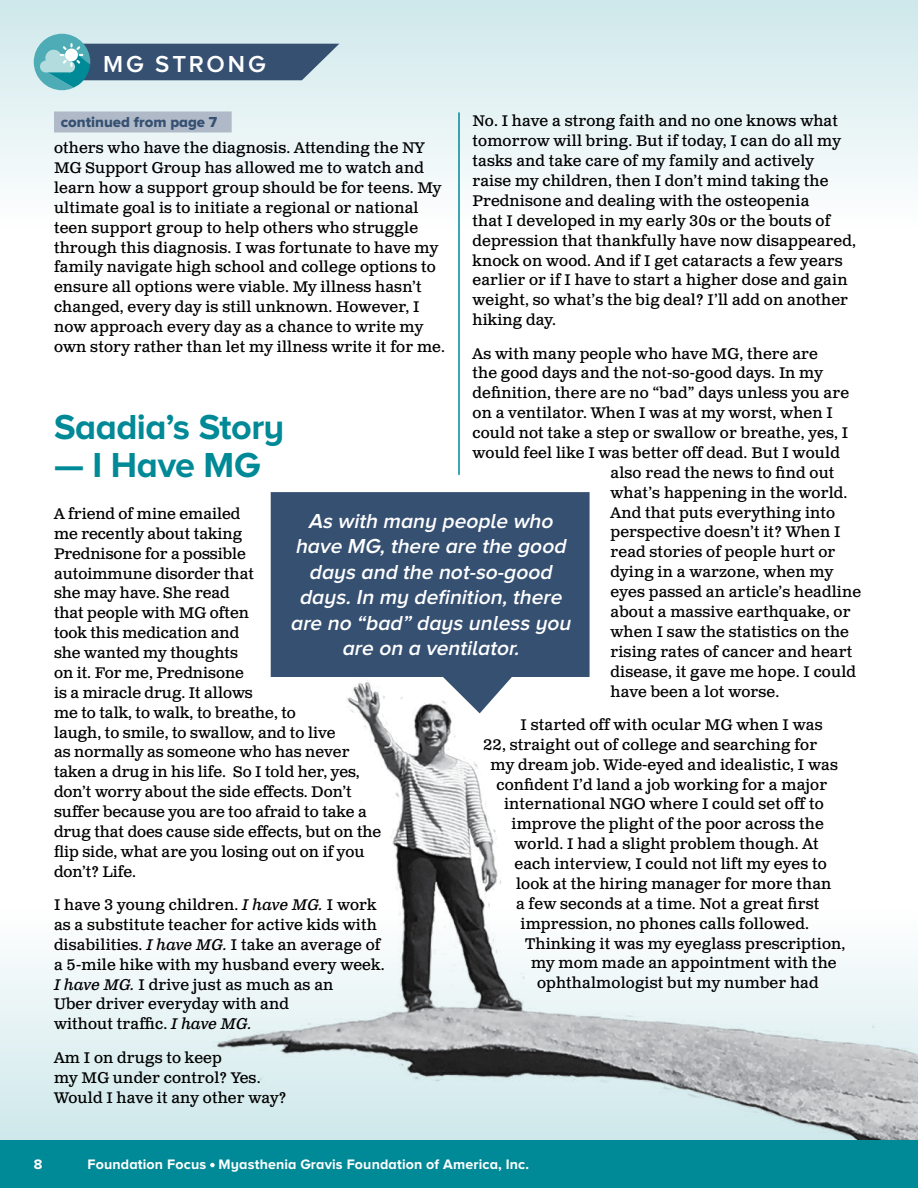
<style>
.page{position:relative;width:918px;height:1188px;background:#fff}
.page>*{position:absolute;margin:0;border:0;box-sizing:border-box;transform-origin:0 0}
.t1{font:700 36px "Proxima Nova A";letter-spacing:-.015em;color:#008996}
.t2{font:600 24px "Proxima Nova A";letter-spacing:.12em;color:#fff}
.t3{font:italic 600 21px/25.5px "Proxima Nova A";color:#fff;text-align:center}
.t4{font:15.3px/20px "Clarendon Text Pro";letter-spacing:.01em;color:#000}
.t5{font:15px "Proxima Nova A Extrabld";color:#365072}
.t6{font:700 14.25px "Proxima Nova A";letter-spacing:.01em;color:#fff}
.s1{font-style:italic}
</style>
<div class="page">
<div style="left:0;top:910px;width:918px;height:242px;background:linear-gradient(to bottom,#fff,#c4e3e7)"></div>
<div style="left:0;top:0;width:918px;height:228px;background:linear-gradient(to bottom,#cee8eb,#fefefe)"></div>
<svg style="left:34px;top:34px;width:305px;height:56px;background:#7696a9"></svg>
<div style="left:54px;top:111px;width:178px;height:21px;background:#afb9c7"></div>
<img style="left:192px;top:640px;width:726px;height:501px">
<hr style="left:458px;top:113px;width:2px;height:361px;background:#008996">
<svg style="left:271px;top:492px;width:319px;height:221px;background:#526885"></svg>
<div style="left:0;top:1141px;width:918px;height:47px;background:#008996"></div>
<svg style="left:210px;top:1163px;width:5px;height:4px"></svg>
<h2 class="t2" style="left:103px;top:50px;width:164px">MG STRONG</h2>
<p class="t4" style="left:473px;top:112px;width:385px">No. I have a strong faith and no one knows what tomorrow will bring. But if today, I can do all my tasks and take care of my family and actively raise my children, then I don’t mind taking the Prednisone and dealing with the osteopenia<br>that I developed in my early 30s or the bouts of depression that thankfully have now disappeared, knock on wood. And if I get cataracts a few years earlier or if I have to start a higher dose and gain weight, so what’s the big deal? I’ll add on another hiking day.</p>
<p class="t4" style="left:473px;top:344px;width:347px">As with many people who have MG, there are</p>
<p class="t4" style="left:473px;top:364px;width:352px">the good days and the not-so-good days. In my</p>
<p class="t4" style="left:473px;top:384px;width:378px">definition, there are no “bad” days unless you are</p>
<p class="t4" style="left:473px;top:404px;width:362px">on a ventilator. When I was at my worst, when I</p>
<p class="t4" style="left:473px;top:424px;width:377px">could not take a step or swallow or breathe, yes, I</p>
<p class="t4" style="left:473px;top:443px;width:369px">would feel like I was better off dead. But I would</p>
<p class="t4" style="left:611px;top:463px;width:226px">also read the news to find out</p>
<p class="t4" style="left:611px;top:483px;width:238px">what’s happening in the world.</p>
<p class="t4" style="left:611px;top:503px;width:226px">And that puts everything into</p>
<p class="t4" style="left:611px;top:523px;width:231px">perspective doesn’t it? When I</p>
<p class="t4" style="left:611px;top:543px;width:226px">read stories of people hurt or</p>
<p class="t4" style="left:611px;top:563px;width:224px">dying in a warzone, when my</p>
<p class="t4" style="left:611px;top:583px;width:252px">eyes passed an article’s headline</p>
<p class="t4" style="left:611px;top:602px;width:241px">about a massive earthquake, or</p>
<p class="t4" style="left:611px;top:622px;width:240px">when I saw the statistics on the</p>
<p class="t4" style="left:611px;top:642px;width:243px">rising rates of cancer and heart</p>
<p class="t4" style="left:611px;top:662px;width:247px">disease, it gave me hope. I could</p>
<p class="t4" style="left:611px;top:682px;width:170px">have been a lot worse.</p>
<p class="t4" style="left:521px;top:715px;width:304px">I started off with ocular MG when I was</p>
<p class="t4" style="left:483px;top:735px;width:336px">22, straight out of college and searching for</p>
<p class="t4" style="left:491px;top:755px;width:349px">my dream job. Wide-eyed and idealistic, I was</p>
<p class="t4" style="left:497px;top:775px;width:332px">confident I’d land a job working for a major</p>
<p class="t4" style="left:504px;top:795px;width:321px">international NGO where I could set off to</p>
<p class="t4" style="left:512px;top:815px;width:314px">improve the plight of the poor across the</p>
<p class="t4" style="left:515px;top:835px;width:306px">world. I had a slight problem though. At</p>
<p class="t4" style="left:515px;top:854px;width:314px">each interview, I could not lift my eyes to</p>
<p class="t4" style="left:516px;top:874px;width:317px">look at the hiring manager for more than</p>
<p class="t4" style="left:516px;top:894px;width:305px">a few seconds at a time. Not a great first</p>
<p class="t4" style="left:521px;top:914px;width:290px">impression, no phones calls followed.</p>
<p class="t4" style="left:525px;top:934px;width:322px">Thinking it was my eyeglass prescription,</p>
<p class="t4" style="left:531px;top:954px;width:307px">my mom made an appointment with the</p>
<p class="t4" style="left:537px;top:974px;width:283px">ophthalmologist but my number had</p>
<p class="t5" style="left:61px;top:113px;width:158px">continued from page 7</p>
<p class="t4" style="left:54px;top:139px;width:393px">others who have the diagnosis. Attending the NY MG Support Group has allowed me to watch and learn how a support group should be for teens. My ultimate goal is to initiate a regional or national teen support group to help others who struggle through this diagnosis. I was fortunate to have my family navigate high school and college options to ensure all options were viable. My illness hasn’t changed, every day is still unknown. However, I now approach every day as a chance to write my own story rather than let my illness write it for me.</p>
<h1 class="t1" style="left:54px;top:407px;width:232px">Saadia’s Story</h1>
<h1 class="t1" style="left:54px;top:444px;width:207px">— I Have MG</h1>
<p class="t4" style="left:54px;top:504px;width:329px">A friend of mine emailed<br>me recently about taking<br>Prednisone for a possible<br>autoimmune disorder that<br>she may have. She read<br>that people with MG often<br>took this medication and<br>she wanted my thoughts<br>on it. For me, Prednisone<br>is a miracle drug. It allows<br>me to talk, to walk, to breathe, to<br>laugh, to smile, to swallow, and to live<br>as normally as someone who has never taken a drug in his life. So I told her, yes, don’t worry about the side effects. Don’t suffer because you are too afraid to take a drug that does cause side effects, but on the flip side, what are you losing out on if you don’t? Life.</p>
<p class="t4" style="left:54px;top:896px;width:332px">I have 3 young children. <span class="s1">I have MG.</span> I work as a substitute teacher for active kids with disabilities. <span class="s1">I have MG.</span> I take an average of a 5-mile hike with my husband every week.<br><span class="s1">I have MG.</span> I drive just as much as an<br>Uber driver everyday with and<br>without traffic. <span class="s1">I have MG.</span></p>
<p class="t4" style="left:54px;top:1048px;width:234px">Am I on drugs to keep<br>my MG under control? Yes.<br>Would I have it any other way?</p>
<h3 class="t3" style="left:290px;top:508px;width:286px">As with many people who have MG,there are the good days and the not-so-good days.In my definition,there are no “bad” days unless you are on a ventilator.</h3>
<p class="t6" style="left:34px;top:1156px;width:10px">8</p>
<p class="t6" style="left:88px;top:1156px;width:443px">Foundation Focus Myasthenia Gravis Foundation of America, Inc.</p>
</div>
